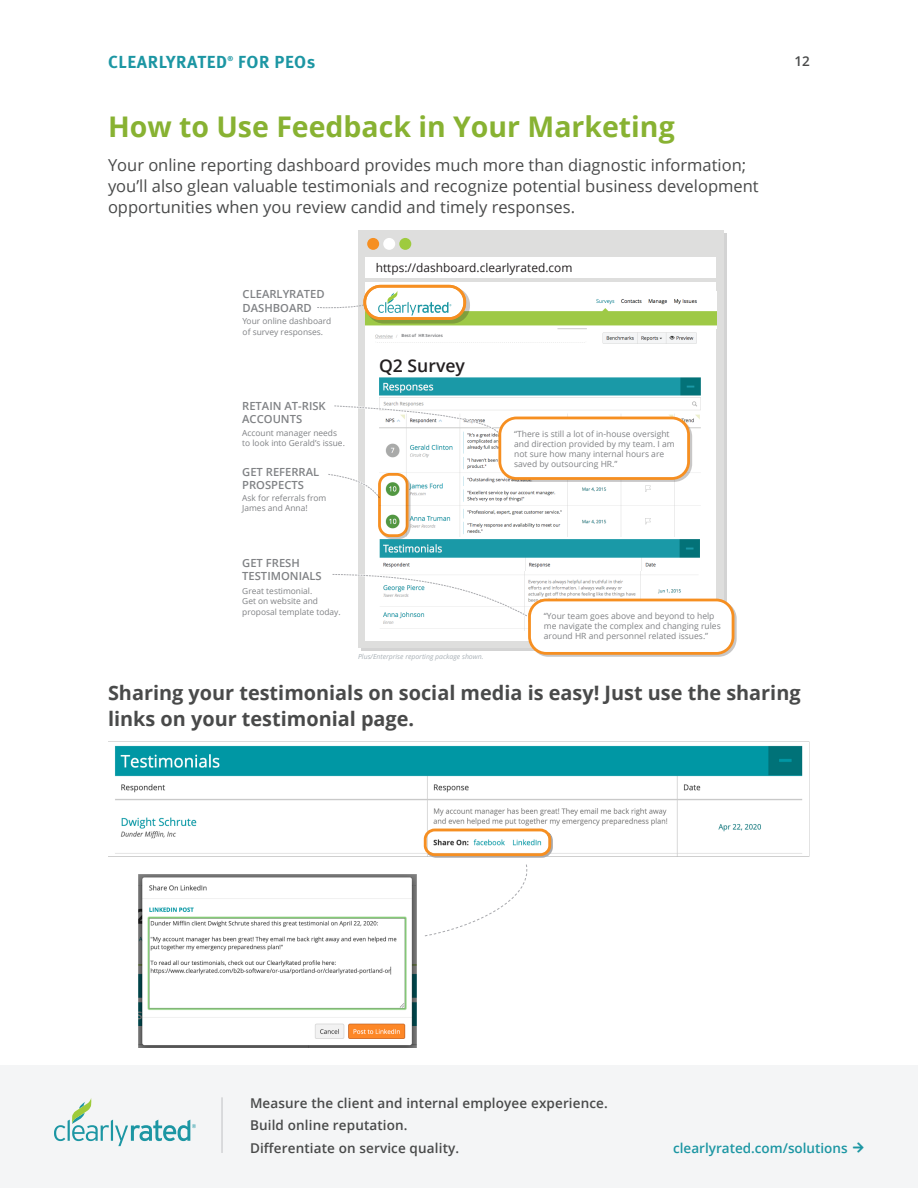
<style>
.page{position:relative;width:918px;height:1188px;background:#fff}
.page>*{position:absolute;margin:0;border:0;box-sizing:border-box;transform-origin:0 0}
.Heading{font:700 28.5px "Open Sans";color:#88b232}
.Subhead{font:700 19.8px/25.5px "Open Sans";color:#494a4a}
.t1{font:600 17.55px "Open Sans";color:#231f20}
.t2{font:700 17.4px "Meta OT";letter-spacing:.035em;color:#1c96a3}
.Body_text{font:16.5px/21px "Open Sans";color:#494a4a}
.t3{font:600 13.5px/22.6px "Open Sans";letter-spacing:.01em;color:#494a4a}
.t4{font:600 13.5px "Open Sans";color:#1c96a3}
.t5{font:11.85px "Open Sans";color:#231f20}
.t6{font:600 11.25px/13.2px "Open Sans";color:#808285}
.t7{font:8.55px/10.2px "Open Sans";color:#808285}
.t8{font:8.4px/10.2px "Open Sans";color:#808285}
.t9{font:700 7.05px "Meta OT";color:#1c96a3}
.t10{font:italic 6.9px "Open Sans";color:#a8b0b6}
.t11{font:700 4.2px "Open Sans";color:#808285}
</style>
<div class="page">
<div style="left:0;top:1065px;width:918px;height:123px;background:#f4f5f6"></div>
<svg style="left:54px;top:1098px;width:142px;height:48px"></svg>
<hr style="left:221px;top:1097px;width:2px;height:56px;background:#d1d2d4">
<div style="left:358px;top:231px;width:365px;height:417px;background:#dededd"></div>
<div style="left:366px;top:282px;width:350px;height:358px;background:#fff"></div>
<img style="left:372px;top:292px;width:327px;height:52px">
<img style="left:377px;top:323px;width:61px;height:6px">
<img style="left:366px;top:314px;width:6px;height:12px">
<img style="left:699px;top:311px;width:17px;height:15px">
<div style="left:399px;top:331px;width:58px;height:9px;background:#fff"></div>
<div style="left:366px;top:257px;width:350px;height:20px;background:#fff"></div>
<div style="left:399px;top:238px;width:12px;height:12px;background:#9ecb3e;border-radius:50%"></div>
<div style="left:383px;top:238px;width:12px;height:12px;background:#fff;border-radius:50%"></div>
<div style="left:367px;top:238px;width:12px;height:12px;background:#f68f21;border-radius:50%"></div>
<img style="left:379px;top:377px;width:322px;height:160px">
<img style="left:379px;top:539px;width:321px;height:33px">
<img style="left:380px;top:572px;width:321px;height:59px">
<hr style="left:557px;top:328px;width:30px;height:1px;background:#cccccb">
<svg style="left:334px;top:404px;width:168px;height:33px"></svg>
<svg style="left:328px;top:472px;width:54px;height:28px"></svg>
<svg style="left:332px;top:573px;width:198px;height:46px"></svg>
<div style="left:380px;top:475px;width:31px;height:64px;border:3px solid #231f20;border-radius:10px"></div>
<svg style="left:380px;top:474px;width:27px;height:62px"></svg>
<div style="left:378px;top:473px;width:31px;height:64px;border:3px solid #f68f21;border-radius:10px"></div>
<svg style="left:317px;top:304px;width:46px;height:5px"></svg>
<div style="left:366px;top:287px;width:104px;height:37px;border:4px solid #231f20;border-radius:16px"></div>
<div style="left:363px;top:285px;width:103px;height:35px;background:#fff;border:3px solid #f68f21;border-radius:16px"></div>
<div style="left:363px;top:285px;width:103px;height:35px;border:3px solid #f68f21;border-radius:16px"></div>
<svg style="left:378px;top:291px;width:73px;height:24px"></svg>
<div style="left:530px;top:601px;width:207px;height:56px;border:3px solid #231f20;border-radius:17px"></div>
<div style="left:530px;top:600px;width:203px;height:53px;background:#fff;border-radius:17px"></div>
<div style="left:528px;top:599px;width:206px;height:56px;border:3px solid #f68f21;border-radius:17px"></div>
<div style="left:501px;top:419px;width:191px;height:63px;border:3px solid #231f20;border-radius:17px"></div>
<div style="left:500px;top:418px;width:189px;height:60px;background:#fff;border-radius:17px"></div>
<div style="left:498px;top:417px;width:192px;height:63px;border:3px solid #f68f21;border-radius:17px"></div>
<img style="left:115px;top:742px;width:695px;height:114px">
<img style="left:138px;top:874px;width:278px;height:173px">
<svg style="left:403px;top:828px;width:151px;height:109px"></svg>
<h3 class="t2" style="left:108px;top:51px;width:121px">CLEARLYRATED</h3>
<h3 class="t3" style="left:795px;top:50px;width:17px">12</h3>
<p class="t9" style="left:228px;top:54px;width:7px">®</p>
<h3 class="t2" style="left:238px;top:51px;width:79px">FOR PEOs</h3>
<p class="Heading" style="left:108px;top:106px;width:568px">How to Use Feedback in Your Marketing</p>
<p class="Body_text" style="left:108px;top:154px;width:652px">Your online reporting dashboard provides much more than diagnostic information; you’ll also glean valuable testimonials and recognize potential business development opportunities when you review candid and timely responses.</p>
<p class="t6" style="left:243px;top:287px;width:84px">CLEARLYRATED<br>DASHBOARD</p>
<p class="t8" style="left:243px;top:316px;width:90px">Your online dashboard of survey responses.</p>
<p class="t6" style="left:242px;top:399px;width:85px">RETAIN AT-RISK<br>ACCOUNTS</p>
<p class="t8" style="left:242px;top:427px;width:104px">Account manager needs to look into Gerald’s issue.</p>
<p class="t6" style="left:242px;top:465px;width:79px">GET REFERRAL<br>PROSPECTS</p>
<p class="t8" style="left:242px;top:493px;width:86px">Ask for referrals from<br>James and Anna!</p>
<p class="t5" style="left:376px;top:259px;width:198px">https://dashboard.clearlyrated.com</p>
<p class="t11" style="left:402px;top:333px;width:43px">Best of HR Services</p>
<p class="t1" style="left:379px;top:353px;width:87px">Q2 Survey</p>
<p class="t7" style="left:514px;top:428px;width:162px">“There is still a lot of in-house oversight and direction provided by my team. I am not sure how many internal hours are saved by outsourcing HR.”</p>
<p class="t6" style="left:242px;top:556px;width:81px">GET FRESH<br>TESTIMONIALS</p>
<p class="t8" style="left:242px;top:586px;width:100px">Great testimonial.<br>Get on website and proposal template today.</p>
<p class="t10" style="left:358px;top:652px;width:127px">Plus/Enterprise reporting package shown.</p>
<p class="t7" style="left:544px;top:610px;width:178px">“Your team goes above and beyond to help me navigate the complex and changing rules around HR and personnel related issues.”</p>
<p class="Subhead" style="left:108px;top:680px;width:694px">Sharing your testimonials on social media is easy! Just use the sharing links on your testimonial page.</p>
<h3 class="t3" style="left:250px;top:1091px;width:359px">Measure the client and internal employee experience.<br>Build online reputation.<br>Differentiate on service quality.</h3>
<h3 class="t4" style="left:673px;top:1139px;width:176px">clearlyrated.com/solutions</h3>
</div>
